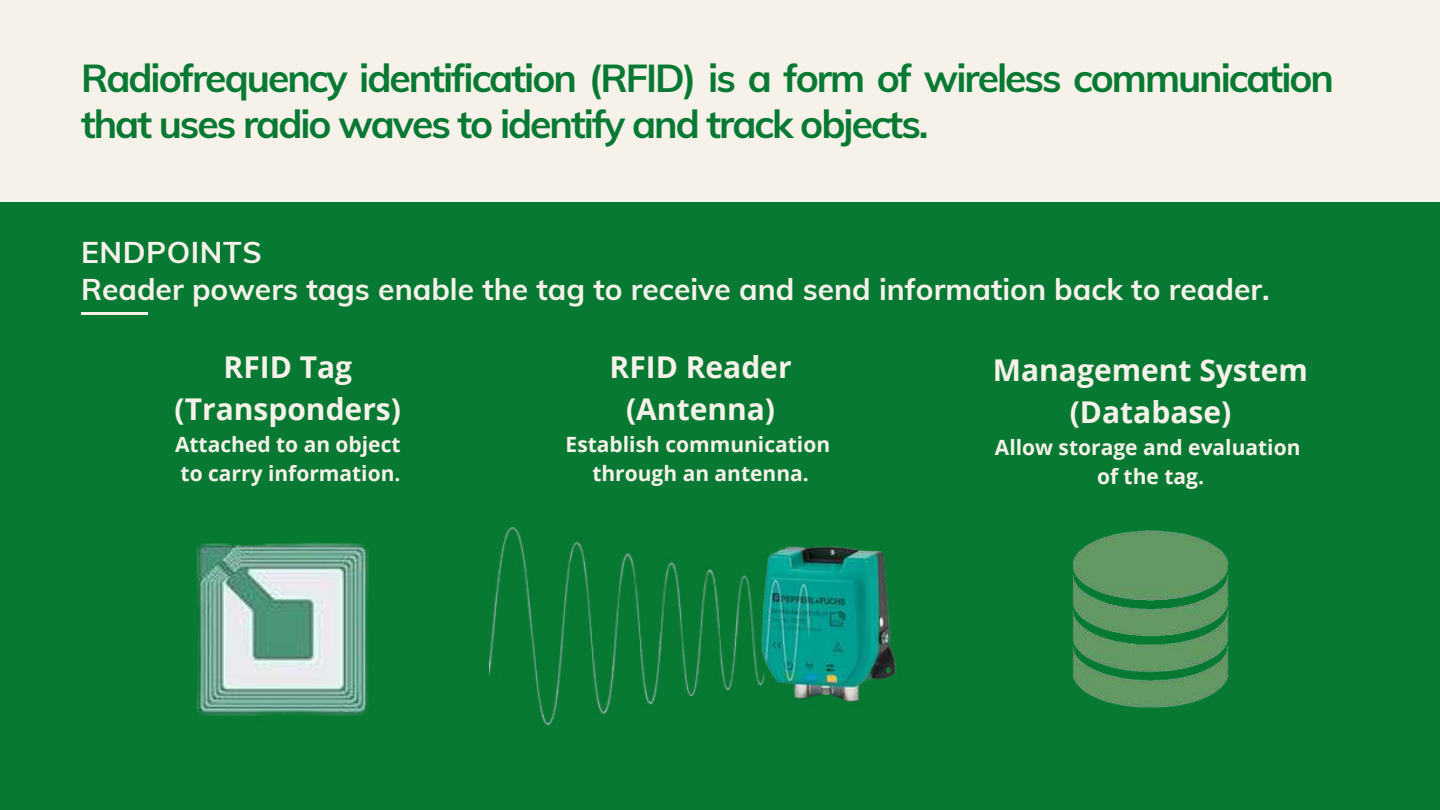
<style>
.page{position:relative;width:1440px;height:810px;background:#077932}
.page>*{position:absolute;margin:0;border:0;box-sizing:border-box;transform-origin:0 0}
.t1{font:700 39px/46.5px "Muli";letter-spacing:-.05em;color:#077932}
.t2{font:700 30px "Muli";color:#f6f2e9}
.t3{font:700 30px/42px "Open Sans";color:#f6f2e9;text-align:center}
.t4{font:700 30px "Muli";letter-spacing:.02em;color:#f6f2e9}
.t5{font:700 21px/29.2px "Open Sans";color:#f6f2e9;text-align:center}
</style>
<div class="page">
<div style="left:0;top:0;width:1440px;height:202px;background:#f6f2e9"></div>
<hr style="left:81px;top:312px;width:67px;height:3px;background:#f6f2e9">
<img style="left:490px;top:527px;width:407px;height:199px">
<img style="left:196px;top:543px;width:173px;height:173px">
<img style="left:1072px;top:530px;width:157px;height:178px">
<h1 class="t1" style="left:81px;top:54px;width:1255px">Radiofrequency identification (RFID) is a form of wireless communication that uses radio waves to identify and track objects.</h1>
<h2 class="t4" style="left:81px;top:233px;width:182px">ENDPOINTS</h2>
<h2 class="t2" style="left:81px;top:270px;width:1190px">Reader powers tags enable the tag to receive and send information back to reader.</h2>
<h2 class="t3" style="left:175px;top:345px;width:228px">RFID Tag (Transponders)</h2>
<p class="t5" style="left:175px;top:429px;width:227px;text-align:left">Attached to an object to carry information.</p>
<h2 class="t3" style="left:610px;top:345px;width:184px">RFID Reader (Antenna)</h2>
<p class="t5" style="left:566px;top:429px;width:266px">Establish communication through an antenna.</p>
<h2 class="t3" style="left:993px;top:348px;width:317px">Management System (Database)</h2>
<p class="t5" style="left:995px;top:432px;width:307px">Allow storage and evaluation of the tag.</p>
</div>
